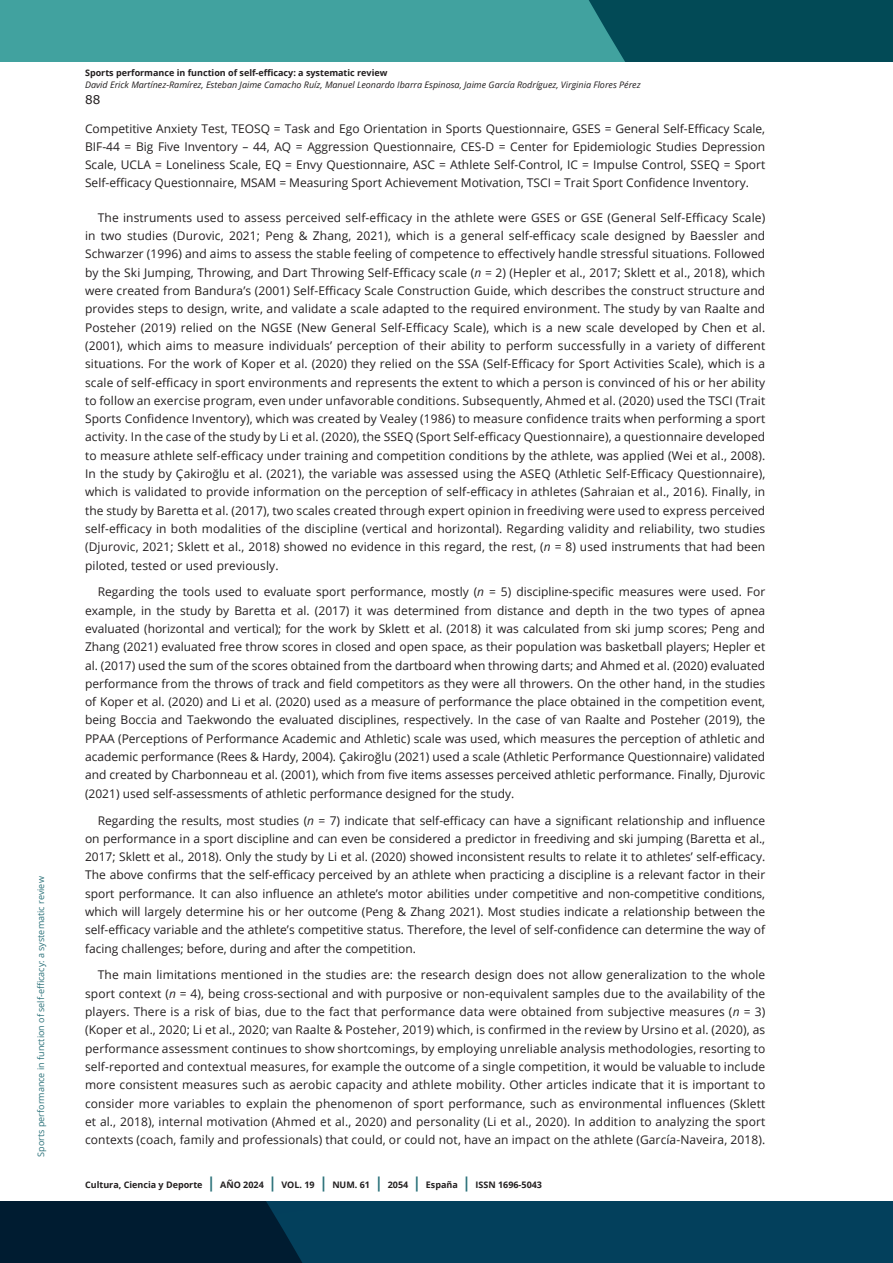
<style>
.page{position:relative;width:893px;height:1263px;background:#fff}
.page>*{position:absolute;margin:0;border:0;box-sizing:border-box;transform-origin:0 0}
.Cuerpo_de_texto_P{font:12px/18.3px "Open Sans";color:#231f20;text-align:justify}
.t1{font:12px "Verdana";color:#231f20}
.t2{font:700 9px "Open Sans";color:#231f20}
.t3{font:italic 9px "Open Sans";color:#231f20}
.t4{font:9px "Open Sans";color:#2c727a}
.s1{font-style:italic}
.s2{font-size:15px;color:#2c727a}
</style>
<div class="page">
<svg style="left:0;top:1201px;width:893px;height:62px;fill:#03405c"></svg>
<div style="left:0;top:0;width:893px;height:62px;background:#41a29f"></div>
<div style="left:589px;top:0;width:304px;height:62px;background:#024a56"></div>
<p class="t4" style="left:35px;top:1156px;width:282px;rotate:-90deg">Sports performance in function of self-efficacy: a systematic review</p>
<p class="t2" style="left:85px;top:67px;width:304px">Sports performance in function of self-efficacy: a systematic review</p>
<p class="t3" style="left:85px;top:79px;width:557px">David Erick Martínez-Ramírez, Esteban Jaime Camacho Ruíz, Manuel Leonardo Ibarra Espinosa, Jaime García Rodríguez, Virginia Flores Pérez</p>
<p class="t1" style="left:85px;top:91px;width:17px">88</p>
<p class="Cuerpo_de_texto_P" style="left:85px;top:119px;width:682px">Competitive Anxiety Test, TEOSQ = Task and Ego Orientation in Sports Questionnaire, GSES = General Self-Efficacy Scale, BIF-44 = Big Five Inventory – 44, AQ = Aggression Questionnaire, CES-D = Center for Epidemiologic Studies Depression Scale, UCLA = Loneliness Scale, EQ = Envy Questionnaire, ASC = Athlete Self-Control, IC = Impulse Control, SSEQ = Sport Self-efficacy Questionnaire, MSAM = Measuring Sport Achievement Motivation, TSCI = Trait Sport Confidence Inventory.</p>
<p class="Cuerpo_de_texto_P" style="left:85px;top:208px;width:682px;text-indent:13px">The instruments used to assess perceived self-efficacy in the athlete were GSES or GSE (General Self-Efficacy Scale) in two studies (Durovic, 2021; Peng &amp; Zhang, 2021), which is a general self-efficacy scale designed by Baessler and Schwarzer (1996) and aims to assess the stable feeling of competence to effectively handle stressful situations. Followed by the Ski Jumping, Throwing, and Dart Throwing Self-Efficacy scale (<span class="s1">n</span> = 2) (Hepler et al., 2017; Sklett et al., 2018), which were created from Bandura’s (2001) Self-Efficacy Scale Construction Guide, which describes the construct structure and provides steps to design, write, and validate a scale adapted to the required environment. The study by van Raalte and Posteher (2019) relied on the NGSE (New General Self-Efficacy Scale), which is a new scale developed by Chen et al. (2001), which aims to measure individuals’ perception of their ability to perform successfully in a variety of different situations. For the work of Koper et al. (2020) they relied on the SSA (Self-Efficacy for Sport Activities Scale), which is a scale of self-efficacy in sport environments and represents the extent to which a person is convinced of his or her ability to follow an exercise program, even under unfavorable conditions. Subsequently, Ahmed et al. (2020) used the TSCI (Trait Sports Confidence Inventory), which was created by Vealey (1986) to measure confidence traits when performing a sport activity. In the case of the study by Li et al. (2020), the SSEQ (Sport Self-efficacy Questionnaire), a questionnaire developed to measure athlete self-efficacy under training and competition conditions by the athlete, was applied (Wei et al., 2008).<br>In the study by Çakiroğlu et al. (2021), the variable was assessed using the ASEQ (Athletic Self-Efficacy Questionnaire), which is validated to provide information on the perception of self-efficacy in athletes (Sahraian et al., 2016). Finally, in the study by Baretta et al. (2017), two scales created through expert opinion in freediving were used to express perceived self-efficacy in both modalities of the discipline (vertical and horizontal). Regarding validity and reliability, two studies (Djurovic, 2021; Sklett et al., 2018) showed no evidence in this regard, the rest, (<span class="s1">n</span> = 8) used instruments that had been piloted, tested or used previously.</p>
<p class="Cuerpo_de_texto_P" style="left:85px;top:582px;width:682px;text-indent:13px">Regarding the tools used to evaluate sport performance, mostly (<span class="s1">n</span> = 5) discipline-specific measures were used. For example, in the study by Baretta et al. (2017) it was determined from distance and depth in the two types of apnea evaluated (horizontal and vertical); for the work by Sklett et al. (2018) it was calculated from ski jump scores; Peng and Zhang (2021) evaluated free throw scores in closed and open space, as their population was basketball players; Hepler et al. (2017) used the sum of the scores obtained from the dartboard when throwing darts; and Ahmed et al. (2020) evaluated performance from the throws of track and field competitors as they were all throwers. On the other hand, in the studies of Koper et al. (2020) and Li et al. (2020) used as a measure of performance the place obtained in the competition event, being Boccia and Taekwondo the evaluated disciplines, respectively. In the case of van Raalte and Posteher (2019), the PPAA (Perceptions of Performance Academic and Athletic) scale was used, which measures the perception of athletic and academic performance (Rees &amp; Hardy, 2004). Çakiroğlu (2021) used a scale (Athletic Performance Questionnaire) validated and created by Charbonneau et al. (2001), which from five items assesses perceived athletic performance. Finally, Djurovic (2021) used self-assessments of athletic performance designed for the study.</p>
<p class="Cuerpo_de_texto_P" style="left:85px;top:811px;width:682px;text-indent:13px">Regarding the results, most studies (<span class="s1">n</span> = 7) indicate that self-efficacy can have a significant relationship and influence on performance in a sport discipline and can even be considered a predictor in freediving and ski jumping (Baretta et al., 2017; Sklett et al., 2018). Only the study by Li et al. (2020) showed inconsistent results to relate it to athletes’ self-efficacy.<br>The above confirms that the self-efficacy perceived by an athlete when practicing a discipline is a relevant factor in their sport performance. It can also influence an athlete’s motor abilities under competitive and non-competitive conditions, which will largely determine his or her outcome (Peng &amp; Zhang 2021). Most studies indicate a relationship between the self-efficacy variable and the athlete’s competitive status. Therefore, the level of self-confidence can determine the way of facing challenges; before, during and after the competition.</p>
<p class="Cuerpo_de_texto_P" style="left:85px;top:965px;width:682px;text-indent:13px">The main limitations mentioned in the studies are: the research design does not allow generalization to the whole sport context (<span class="s1">n</span> = 4), being cross-sectional and with purposive or non-equivalent samples due to the availability of the players. There is a risk of bias, due to the fact that performance data were obtained from subjective measures (<span class="s1">n</span> = 3) (Koper et al., 2020; Li et al., 2020; van Raalte &amp; Posteher, 2019) which, is confirmed in the review by Ursino et al. (2020), as performance assessment continues to show shortcomings, by employing unreliable analysis methodologies, resorting to self-reported and contextual measures, for example the outcome of a single competition, it would be valuable to include more consistent measures such as aerobic capacity and athlete mobility. Other articles indicate that it is important to consider more variables to explain the phenomenon of sport performance, such as environmental influences (Sklett et al., 2018), internal motivation (Ahmed et al., 2020) and personality (Li et al., 2020). In addition to analyzing the sport contexts (coach, family and professionals) that could, or could not, have an impact on the athlete (García-Naveira, 2018).</p>
<p class="t2" style="left:85px;top:1179px;width:458px">Cultura, Ciencia y Deporte <span class="s2">|</span> AÑO 2024 <span class="s2">|</span> VOL. 19 <span class="s2">|</span> NUM. 61 <span class="s2">|</span> 2054 <span class="s2">|</span> España <span class="s2">|</span> ISSN 1696-5043</p>
</div>
